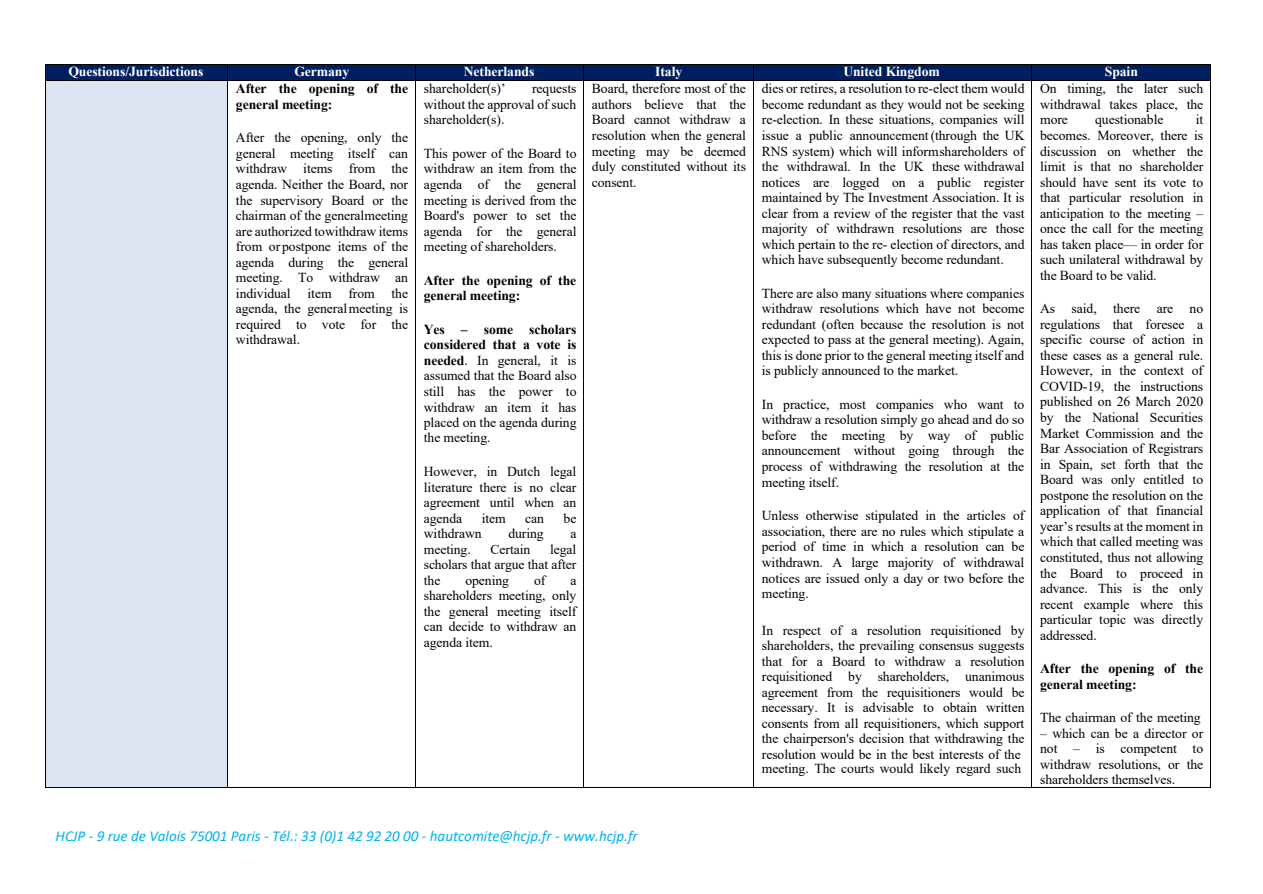
<style>
.page{position:relative;width:1263px;height:894px;background:#fff}
.page>*{position:absolute;margin:0;border:0;box-sizing:border-box;transform-origin:0 0}
.t1{font:italic 15.15px "Calibri";letter-spacing:-.005em;color:#00b0f0}
.t2{font:13.65px/15.6px "Times New Roman";letter-spacing:-.005em;color:#000;text-align:justify}
.t3{font:700 13.65px/15.5px "Times New Roman";letter-spacing:-.005em;color:#000}
.t4{font:700 13.65px "Times New Roman";letter-spacing:-.005em;color:#fff}
.s1{font-weight:700}
</style>
<div class="page">
<div style="left:46px;top:65px;width:181px;height:15px;background:#001f60"></div>
<div style="left:228px;top:65px;width:187px;height:15px;background:#001f60"></div>
<div style="left:416px;top:65px;width:167px;height:15px;background:#001f60"></div>
<div style="left:584px;top:65px;width:169px;height:15px;background:#001f60"></div>
<div style="left:754px;top:65px;width:277px;height:15px;background:#001f60"></div>
<div style="left:1032px;top:65px;width:178px;height:15px;background:#001f60"></div>
<hr style="left:46px;top:64px;width:181px;height:1px;background:#000">
<hr style="left:228px;top:64px;width:187px;height:1px;background:#000">
<hr style="left:416px;top:64px;width:167px;height:1px;background:#000">
<hr style="left:584px;top:64px;width:169px;height:1px;background:#000">
<hr style="left:754px;top:64px;width:277px;height:1px;background:#000">
<hr style="left:1032px;top:64px;width:178px;height:1px;background:#000">
<div style="left:46px;top:81px;width:181px;height:706px;background:#dbe4f0"></div>
<svg style="left:45px;top:64px;width:1px;height:17px"></svg>
<hr style="left:46px;top:80px;width:181px;height:1px;background:#000">
<svg style="left:227px;top:64px;width:1px;height:17px"></svg>
<hr style="left:228px;top:80px;width:187px;height:1px;background:#000">
<svg style="left:415px;top:64px;width:1px;height:17px"></svg>
<hr style="left:416px;top:80px;width:167px;height:1px;background:#000">
<svg style="left:583px;top:64px;width:1px;height:17px"></svg>
<hr style="left:584px;top:80px;width:169px;height:1px;background:#000">
<svg style="left:753px;top:64px;width:1px;height:17px"></svg>
<hr style="left:754px;top:80px;width:277px;height:1px;background:#000">
<svg style="left:1031px;top:64px;width:1px;height:17px"></svg>
<hr style="left:1032px;top:80px;width:178px;height:1px;background:#000">
<svg style="left:1210px;top:64px;width:1px;height:17px"></svg>
<hr style="left:45px;top:81px;width:1px;height:706px;background:#000">
<hr style="left:46px;top:787px;width:181px;height:1px;background:#000">
<hr style="left:227px;top:81px;width:1px;height:706px;background:#000">
<hr style="left:228px;top:787px;width:187px;height:1px;background:#000">
<hr style="left:415px;top:81px;width:1px;height:706px;background:#000">
<hr style="left:416px;top:787px;width:167px;height:1px;background:#000">
<hr style="left:583px;top:81px;width:1px;height:706px;background:#000">
<hr style="left:584px;top:787px;width:169px;height:1px;background:#000">
<hr style="left:753px;top:81px;width:1px;height:706px;background:#000">
<hr style="left:754px;top:787px;width:277px;height:1px;background:#000">
<hr style="left:1031px;top:81px;width:1px;height:706px;background:#000">
<hr style="left:1032px;top:787px;width:178px;height:1px;background:#000">
<hr style="left:1210px;top:81px;width:1px;height:706px;background:#000">
<p class="t4" style="left:68px;top:64px;width:137px">Questions/Jurisdictions</p>
<p class="t4" style="left:294px;top:64px;width:56px">Germany</p>
<p class="t4" style="left:464px;top:64px;width:72px">Netherlands</p>
<p class="t4" style="left:655px;top:64px;width:29px">Italy</p>
<p class="t4" style="left:843px;top:64px;width:98px">United Kingdom</p>
<p class="t4" style="left:1105px;top:64px;width:35px">Spain</p>
<p class="t3" style="left:236px;top:81px;width:174px">After the opening of the general meeting:</p>
<p class="t2" style="left:236px;top:130px;width:174px">After the opening, only the general meeting itself can withdraw items from the agenda. Neither the Board, nor the supervisory Board or the chairman of the generalmeeting are authorized towithdraw items from or postpone items of the agenda during the general meeting. To withdraw an individual item from the agenda, the generalmeeting is required to vote for the withdrawal.</p>
<p class="t2" style="left:424px;top:81px;width:83px">shareholder(s)’</p>
<p class="t2" style="left:592px;top:81px;width:156px">Board, therefore most of the authors believe that the Board cannot withdraw a resolution when the general meeting may be deemed duly constituted without its consent.</p>
<p class="t2" style="left:762px;top:81px;width:264px">dies or retires, a resolution to re-elect them would become redundant as they would not be seeking re-election. In these situations, companies will issue a public announcement (through the UK RNS system) which will informshareholders of the withdrawal. In the UK these withdrawal notices are logged on a public register maintained by The Investment Association. It is clear from a review of the register that the vast majority of withdrawn resolutions are those which pertain to the re- election of directors, and which have subsequently become redundant.</p>
<p class="t2" style="left:762px;top:285px;width:264px">There are also many situations where companies withdraw resolutions which have not become redundant (often because the resolution is not expected to pass at the general meeting). Again, this is done prior to the general meeting itself and is publicly announced to the market.</p>
<p class="t2" style="left:762px;top:396px;width:264px">In practice, most companies who want to withdraw a resolution simply go ahead and do so before the meeting by way of public announcement without going through the process of withdrawing the resolution at the meeting itself.</p>
<p class="t2" style="left:762px;top:507px;width:264px">Unless otherwise stipulated in the articles of association, there are no rules which stipulate a period of time in which a resolution can be withdrawn. A large majority of withdrawal notices are issued only a day or two before the meeting.</p>
<p class="t2" style="left:762px;top:622px;width:264px">In respect of a resolution requisitioned by shareholders, the prevailing consensus suggests that for a Board to withdraw a resolution requisitioned by shareholders, unanimous agreement from the requisitioners would be necessary. It is advisable to obtain written consents from all requisitioners, which support the chairperson's decision that withdrawing the resolution would be in the best interests of the</p>
<p class="t2" style="left:762px;top:760px;width:261px">meeting. The courts would likely regard such</p>
<p class="t2" style="left:1040px;top:81px;width:165px">On timing, the later such withdrawal takes place, the more</p>
<p class="t2" style="left:424px;top:81px;width:154px;text-indent:108px">requests without the approval of such shareholder(s).</p>
<p class="t2" style="left:424px;top:145px;width:154px">This power of the Board to withdraw an item from the agenda of the general meeting is derived from the Board's power to set the agenda for the general meeting of shareholders.</p>
<p class="t3" style="left:424px;top:272px;width:154px">After the opening of the general meeting:</p>
<p class="t2" style="left:424px;top:321px;width:154px"><span class="s1">Yes – some scholars considered that a vote is needed</span>. In general, it is assumed that the Board also still has the power to withdraw an item it has placed on the agenda during the meeting.</p>
<p class="t2" style="left:424px;top:463px;width:154px">However, in Dutch legal literature there is no clear agreement until when an agenda</p>
<p class="t2" style="left:1040px;top:112px;width:165px;text-indent:156px">it becomes. Moreover, there is discussion on whether the limit is that no shareholder should have sent its vote to that particular resolution in anticipation to the meeting – once the call for the meeting has taken place— in order for such unilateral withdrawal by the Board to be valid.</p>
<p class="t2" style="left:1040px;top:301px;width:165px">As said, there are no regulations that foresee a specific course of action in these cases as a general rule.<br>However, in the context of COVID-19, the instructions published on 26 March 2020 by the National Securities Market Commission and the Bar Association of Registrars in Spain, set forth that the Board was only entitled to postpone the resolution on the application of that financial year’s results at the moment in which that called meeting was constituted, thus not allowing the Board to proceed in advance. This is the only recent example where this particular topic was directly addressed.</p>
<p class="t3" style="left:1040px;top:660px;width:164px">After the opening of the general meeting:</p>
<p class="t2" style="left:1040px;top:709px;width:162px">The chairman of the meeting</p>
<p class="t2" style="left:1040px;top:725px;width:165px">– which can be a director or not – is competent to withdraw resolutions, or the shareholders themselves.</p>
<p class="t2" style="left:1095px;top:112px;width:70px">questionable</p>
<p class="t2" style="left:482px;top:510px;width:26px">item</p>
<p class="t2" style="left:525px;top:510px;width:20px">can</p>
<p class="t2" style="left:564px;top:510px;width:14px">be</p>
<p class="t2" style="left:424px;top:525px;width:59px">withdrawn</p>
<p class="t2" style="left:508px;top:525px;width:37px">during</p>
<p class="t2" style="left:570px;top:525px;width:8px">a</p>
<p class="t2" style="left:424px;top:541px;width:48px">meeting.</p>
<p class="t2" style="left:491px;top:541px;width:41px">Certain</p>
<p class="t2" style="left:424px;top:541px;width:154px;text-indent:126px">legal scholars that argue that after the</p>
<p class="t2" style="left:465px;top:572px;width:45px">opening</p>
<p class="t2" style="left:534px;top:572px;width:13px">of</p>
<p class="t2" style="left:424px;top:572px;width:154px;text-indent:146px">a shareholders meeting, only the general meeting itself can decide to withdraw an agenda item.</p>
<p class="t1" style="left:56px;top:826px;width:584px">HCJP - 9 rue de Valois 75001 Paris - Tél.: 33 (0)1 42 92 20 00 - hautcomite@hcjp.fr - www.hcjp.fr</p>
</div>
